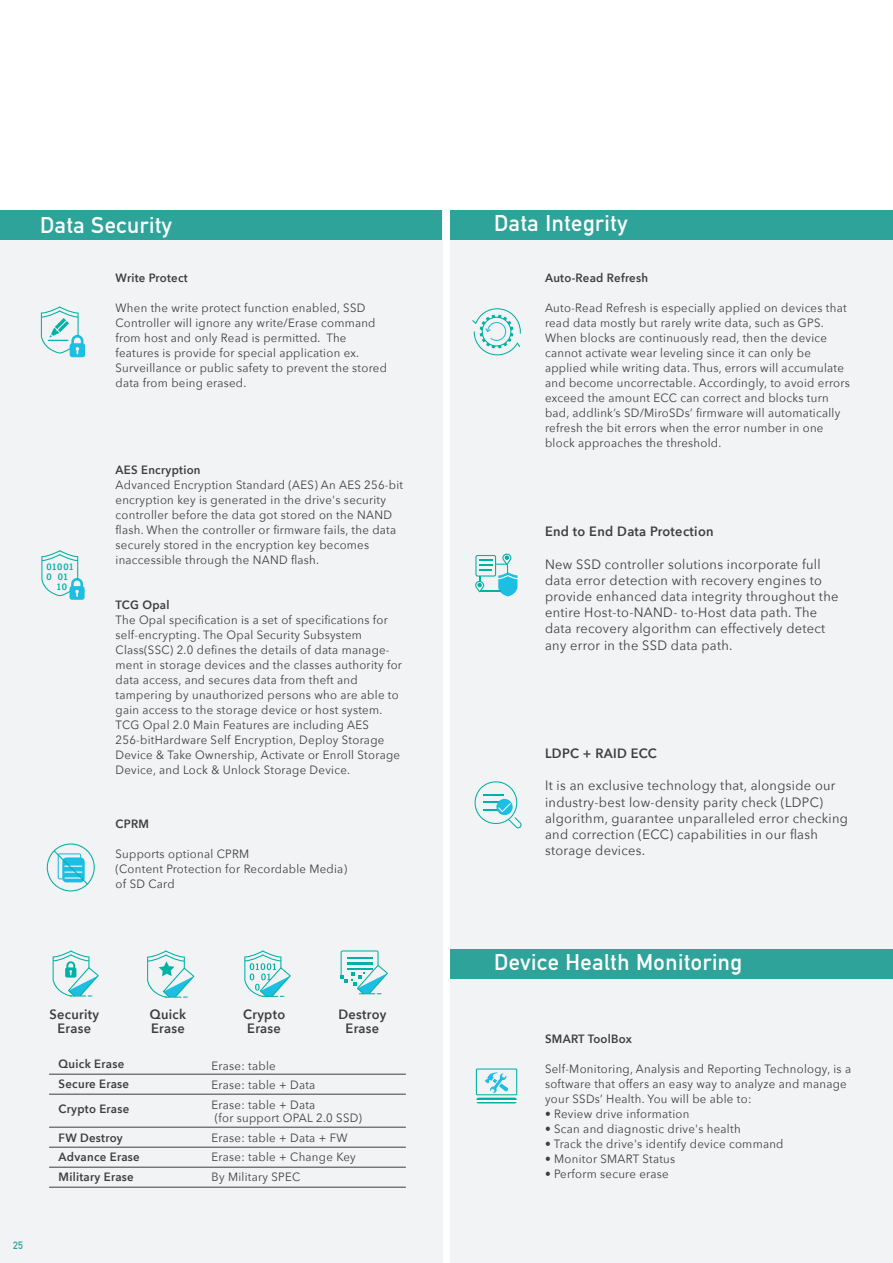
<style>
.page{position:relative;width:893px;height:1263px;background:#fff}
.page>*{position:absolute;margin:0;border:0;box-sizing:border-box;transform-origin:0 0}
.t1{font:700 22.5px "DIN Alternate";letter-spacing:.025em;color:#fff}
.t2{font:13.5px/16.2px "Avenir Next";letter-spacing:.025em;color:#3e3e3f;scale:.95 1}
.t3{font:600 13.5px/13.5px "Avenir Next";letter-spacing:.025em;color:#3e3e3f;text-align:center;scale:.95 1}
.t4{font:12px/15px "Avenir Next";letter-spacing:.025em;color:#3e3e3f;scale:.95 1}
.t5{font:600 12px/19.5px "Avenir Next";letter-spacing:.025em;color:#3e3e3f;scale:.95 1}
.t6{font:700 10.5px "DIN Alternate";color:#2ea399;scale:.95 1}
.t7{font:700 8.4px "Euphemia UCAS";letter-spacing:.1em;color:#00b2a5}
</style>
<div class="page">
<div style="left:0;top:210px;width:443px;height:1052px;background:#f2f3f4"></div>
<div style="left:450px;top:210px;width:443px;height:1052px;background:#f2f3f4"></div>
<svg style="left:41px;top:550px;width:44px;height:50px"></svg>
<svg style="left:41px;top:306px;width:44px;height:51px"></svg>
<svg style="left:474px;top:781px;width:48px;height:47px"></svg>
<svg style="left:472px;top:308px;width:49px;height:47px"></svg>
<div style="left:450px;top:949px;width:443px;height:30px;background:#2ea399"></div>
<svg style="left:476px;top:1098px;width:41px;height:5px"></svg>
<svg style="left:476px;top:1068px;width:41px;height:27px"></svg>
<hr style="left:476px;top:1100px;width:41px;height:1px;background:#fff">
<svg style="left:47px;top:843px;width:48px;height:48px"></svg>
<div style="left:0;top:210px;width:442px;height:29px;background:#2ea399"></div>
<hr style="left:49px;top:1187px;width:357px;height:1px;background:#3e3e3f">
<hr style="left:49px;top:1167px;width:357px;height:1px;background:#3e3e3f">
<hr style="left:49px;top:1147px;width:357px;height:1px;background:#3e3e3f">
<hr style="left:49px;top:1127px;width:357px;height:1px;background:#3e3e3f">
<hr style="left:49px;top:1094px;width:357px;height:1px;background:#3e3e3f">
<hr style="left:49px;top:1074px;width:357px;height:1px;background:#3e3e3f">
<svg style="left:244px;top:950px;width:47px;height:47px"></svg>
<svg style="left:341px;top:950px;width:47px;height:44px"></svg>
<svg style="left:53px;top:950px;width:46px;height:46px"></svg>
<svg style="left:147px;top:950px;width:47px;height:47px"></svg>
<div style="left:450px;top:210px;width:443px;height:30px;background:#2ea399"></div>
<svg style="left:475px;top:553px;width:43px;height:43px"></svg>
<h1 class="t1" style="left:40px;top:208px;width:133px">Data Security</h1>
<p class="t7" style="left:46px;top:560px;width:28px">01001</p>
<p class="t7" style="left:46px;top:571px;width:23px">0 01</p>
<p class="t7" style="left:57px;top:581px;width:11px">10</p>
<p class="t5" style="left:116px;top:267px;width:78px">Write Protect</p>
<p class="t4" style="left:116px;top:299px;width:287px">When the write protect function enabled, SSD Controller will ignore any write/Erase command from host and only Read is permitted. The features is provide for special application ex.<br>Surveillance or public safety to prevent the stored data from being erased.</p>
<p class="t5" style="left:116px;top:459px;width:91px">AES Encryption</p>
<p class="t4" style="left:116px;top:476px;width:304px">Advanced Encryption Standard (AES) An AES 256-bit encryption key is generated in the drive's security controller before the data got stored on the NAND flash. When the controller or firmware fails, the data securely stored in the encryption key becomes inaccessible through the NAND flash.</p>
<p class="t5" style="left:116px;top:594px;width:58px">TCG Opal</p>
<p class="t4" style="left:116px;top:611px;width:303px">The Opal specification is a set of specifications for self-encrypting. The Opal Security Subsystem Class(SSC) 2.0 defines the details of data manage&shy;ment in storage devices and the classes authority for data access, and secures data from theft and tampering by unauthorized persons who are able to gain access to the storage device or host system.<br>TCG Opal 2.0 Main Features are including AES 256-bitHardware Self Encryption, Deploy Storage Device &amp; Take Ownership, Activate or Enroll Storage Device, and Lock &amp; Unlock Storage Device.</p>
<p class="t5" style="left:116px;top:814px;width:37px">CPRM</p>
<p class="t4" style="left:116px;top:846px;width:245px">Supports optional CPRM<br>(Content Protection for Recordable Media) of SD Card</p>
<p class="t6" style="left:13px;top:1237px;width:12px">25</p>
<p class="t3" style="left:49px;top:1007px;width:54px">Security<br>Erase</p>
<p class="t3" style="left:150px;top:1007px;width:40px;text-align:left">Quick<br>Erase</p>
<p class="t5" style="left:59px;top:1054px;width:76px">Quick Erase<br>Secure Erase</p>
<p class="t5" style="left:59px;top:1099px;width:76px">Crypto Erase</p>
<p class="t5" style="left:59px;top:1128px;width:87px">FW Destroy<br>Advance Erase<br>Military Erase</p>
<p class="t3" style="left:243px;top:1007px;width:46px">Crypto<br>Erase</p>
<p class="t3" style="left:338px;top:1007px;width:52px">Destroy<br>Erase</p>
<p class="t4" style="left:212px;top:1055px;width:111px;line-height:19.5px">Erase: table<br>Erase: table + Data<br>Erase: table + Data</p>
<p class="t4" style="left:212px;top:1108px;width:160px;line-height:19.5px">(for support OPAL 2.0 SSD)<br>Erase: table + Data + FW<br>Erase: table + Change Key<br>By Military SPEC</p>
<h1 class="t1" style="left:494px;top:206px;width:135px">Data Integrity</h1>
<p class="t5" style="left:545px;top:267px;width:110px">Auto-Read Refresh</p>
<p class="t4" style="left:545px;top:299px;width:322px">Auto-Read Refresh is especially applied on devices that read data mostly but rarely write data, such as GPS.<br>When blocks are continuously read, then the device cannot activate wear leveling since it can only be applied while writing data. Thus, errors will accumulate and become uncorrectable. Accordingly, to avoid errors exceed the amount ECC can correct and blocks turn bad, addlink’s SD/MiroSDs’ firmware will automatically refresh the bit errors when the error number in one block approaches the threshold.</p>
<p class="t3" style="left:545px;top:524px;width:179px">End to End Data Protection</p>
<p class="t2" style="left:545px;top:555px;width:310px">New SSD controller solutions incorporate full data error detection with recovery engines to provide enhanced data integrity throughout the entire Host-to-NAND- to-Host data path. The data recovery algorithm can effectively detect any error in the SSD data path.</p>
<p class="t3" style="left:545px;top:746px;width:119px">LDPC + RAID ECC</p>
<p class="t2" style="left:545px;top:777px;width:320px">It is an exclusive technology that, alongside our industry-best low-density parity check (LDPC) algorithm, guarantee unparalleled error checking and correction (ECC) capabilities in our flash storage devices.</p>
<h1 class="t1" style="left:494px;top:945px;width:250px">Device Health Monitoring</h1>
<p class="t5" style="left:545px;top:1029px;width:93px">SMART ToolBox</p>
<p class="t4" style="left:545px;top:1061px;width:324px">Self-Monitoring, Analysis and Reporting Technology, is a software that offers an easy way to analyze and manage your SSDs’ Health. You will be able to:</p>
<p class="t4" style="left:545px;top:1106px;width:153px">• Review drive information</p>
<p class="t4" style="left:545px;top:1121px;width:207px">• Scan and diagnostic drive's health</p>
<p class="t4" style="left:545px;top:1136px;width:253px">• Track the drive's identify device command</p>
<p class="t4" style="left:545px;top:1151px;width:138px">• Monitor SMART Status</p>
<p class="t4" style="left:545px;top:1166px;width:132px">• Perform secure erase</p>
</div>
